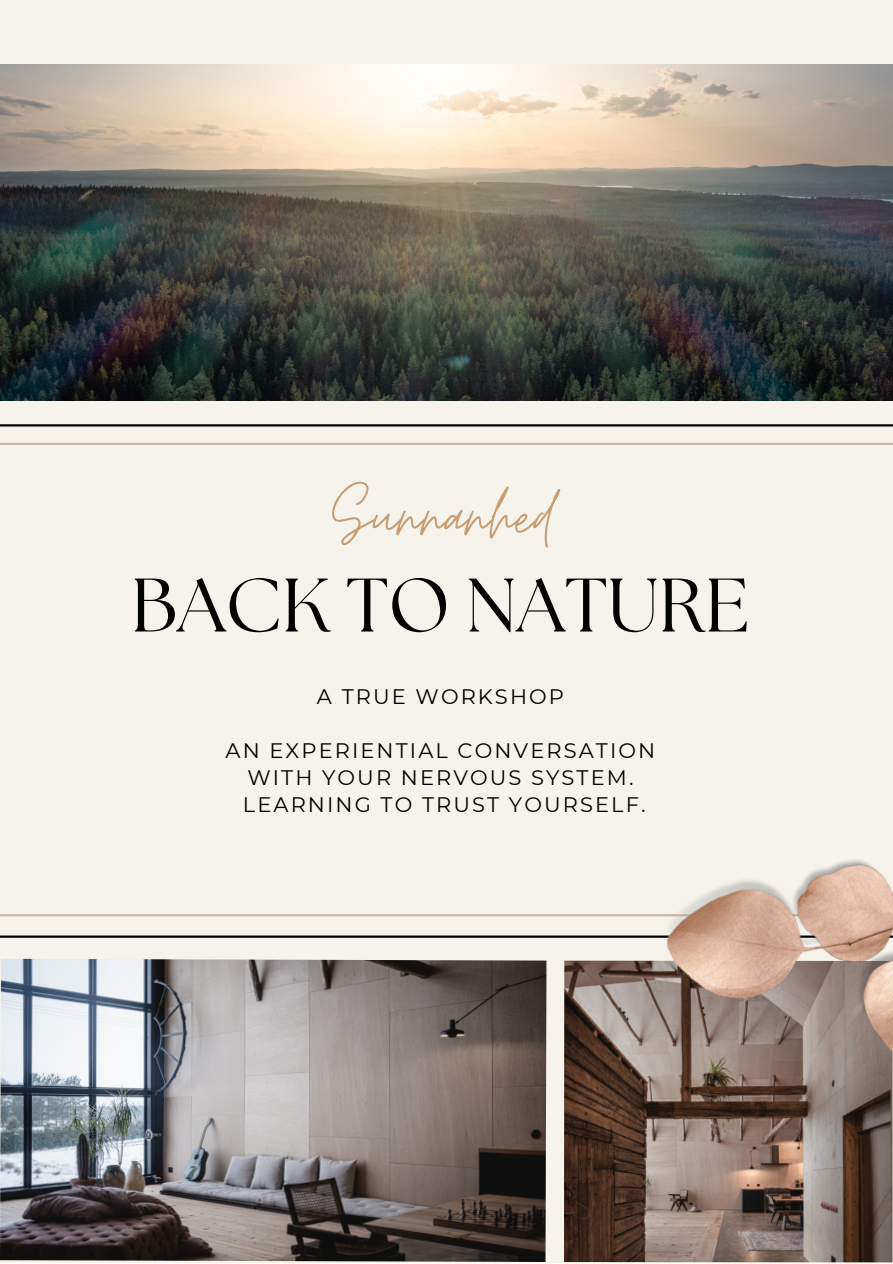
<style>
.page{position:relative;width:893px;height:1264px;background:#fff}
.page>*{position:absolute;margin:0;border:0;box-sizing:border-box;transform-origin:0 0}
.t1{font:78.75px "Moon Time";color:#c89d72}
.t2{font:75.6px "The Seasons";color:#000}
.t3{font:21px "Montserrat";letter-spacing:.1em;color:#000}
</style>
<div class="page">
<div style="left:0;top:0;width:892px;height:1262px;background:#f6f3ec"></div>
<hr style="left:0;top:424px;width:892px;height:2px;background:#000">
<hr style="left:0;top:443px;width:892px;height:2px;background:#cdb59d">
<hr style="left:0;top:935px;width:892px;height:2px;background:#000">
<hr style="left:0;top:914px;width:892px;height:2px;background:#cdb59d">
<img style="left:0;top:958px;width:546px;height:303px">
<img style="left:0;top:64px;width:892px;height:336px">
<img style="left:564px;top:960px;width:328px;height:302px">
<img style="left:652px;top:860px;width:240px;height:276px">
<p class="t1" style="left:332px;top:469px;width:226px">Sunnanhed</p>
<p class="t2" style="left:131px;top:571px;width:620px">BACK TO NATURE</p>
<p class="t3" style="left:317px;top:684px;width:248px">A TRUE WORKSHOP</p>
<p class="t3" style="left:225px;top:738px;width:431px">AN EXPERIENTIAL CONVERSATION</p>
<p class="t3" style="left:247px;top:765px;width:387px">WITH YOUR NERVOUS SYSTEM.</p>
<p class="t3" style="left:243px;top:792px;width:404px">LEARNING TO TRUST YOURSELF.</p>
</div>
